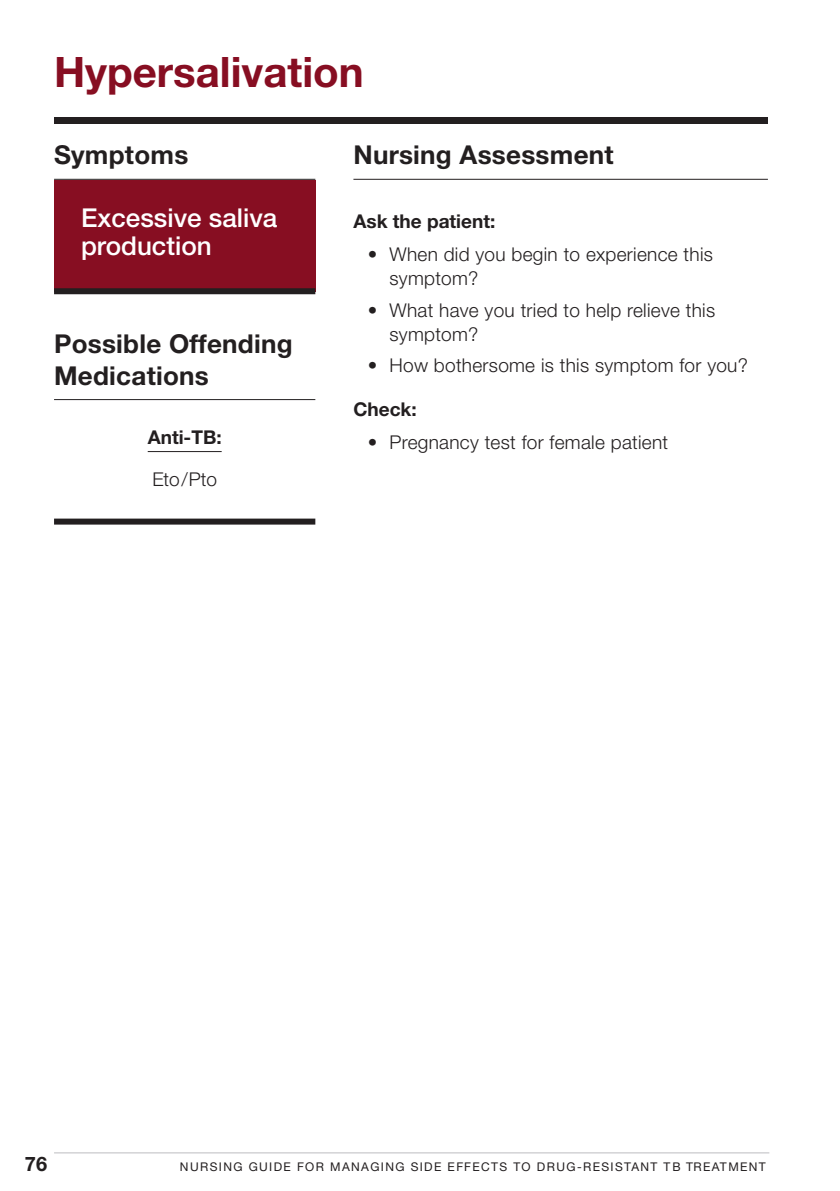
<style>
.page{position:relative;width:840px;height:1191px;background:#fff}
.page>*{position:absolute;margin:0;border:0;box-sizing:border-box;transform-origin:0 0}
.toxicity_-_header{font:700 42px "Helvetica Neue";color:#870e22}
.category_title{font:700 26px/31.2px "Helvetica Neue";letter-spacing:.01em;color:#231f20}
.symptoms{font:500 26px/28px "Helvetica Neue";color:#fff}
.t1{font:700 20px "Helvetica Neue";color:#231f20}
.bullet{font:300 19px/24px "Helvetica Neue";letter-spacing:.015em;color:#231f20}
.category_-_subtitle{font:700 19px "Helvetica Neue";color:#231f20}
.body{font:700 19px "Helvetica Neue";color:#231f20}
.offending_med{font:300 19px "Helvetica Neue";color:#231f20}
.t2{font:12px "Helvetica Neue";letter-spacing:.115em;color:#231f20}
</style>
<div class="page">
<div style="left:54px;top:117px;width:713px;height:6px;background:#231f20"></div>
<hr style="left:54px;top:179px;width:261px;height:1px;background:#231f20">
<hr style="left:54px;top:399px;width:261px;height:1px;background:#231f20">
<div style="left:54px;top:180px;width:261px;height:111px;background:#870e22"></div>
<div style="left:54px;top:288px;width:261px;height:6px;background:#231f20"></div>
<div style="left:54px;top:518px;width:261px;height:6px;background:#231f20"></div>
<hr style="left:148px;top:451px;width:73px;height:1px;background:#231f20">
<hr style="left:353px;top:179px;width:414px;height:1px;background:#231f20">
<hr style="left:54px;top:1152px;width:714px;height:1px;background:#bcbdc0">
<p class="toxicity_-_header" style="left:54px;top:46px;width:311px">Hypersalivation</p>
<p class="category_title" style="left:54px;top:139px;width:136px">Symptoms</p>
<p class="symptoms" style="left:81px;top:204px;width:198px">Excessive saliva production</p>
<p class="category_title" style="left:54px;top:328px;width:240px">Possible Offending<br>Medications</p>
<p class="body" style="left:148px;top:425px;width:75px">Anti-TB:</p>
<p class="offending_med" style="left:152px;top:467px;width:66px">Eto/Pto</p>
<p class="category_title" style="left:353px;top:139px;width:262px">Nursing Assessment</p>
<p class="category_-_subtitle" style="left:353px;top:210px;width:143px">Ask the patient:</p>
<p class="bullet" style="left:389px;top:242px;width:325px;text-indent:-22px">• When did you begin to experience this symptom?</p>
<p class="bullet" style="left:389px;top:297px;width:327px;text-indent:-22px">• What have you tried to help relieve this symptom?</p>
<p class="bullet" style="left:367px;top:353px;width:381px">• How bothersome is this symptom for you?</p>
<p class="category_-_subtitle" style="left:353px;top:397px;width:65px">Check:</p>
<p class="bullet" style="left:367px;top:430px;width:301px">• Pregnancy test for female patient</p>
<p class="t1" style="left:25px;top:1151px;width:24px">76</p>
<p class="t2" style="left:180px;top:1160px;width:587px">NURSING GUIDE FOR MANAGING SIDE EFFECTS TO DRUG-RESISTANT TB TREATMENT</p>
</div>
